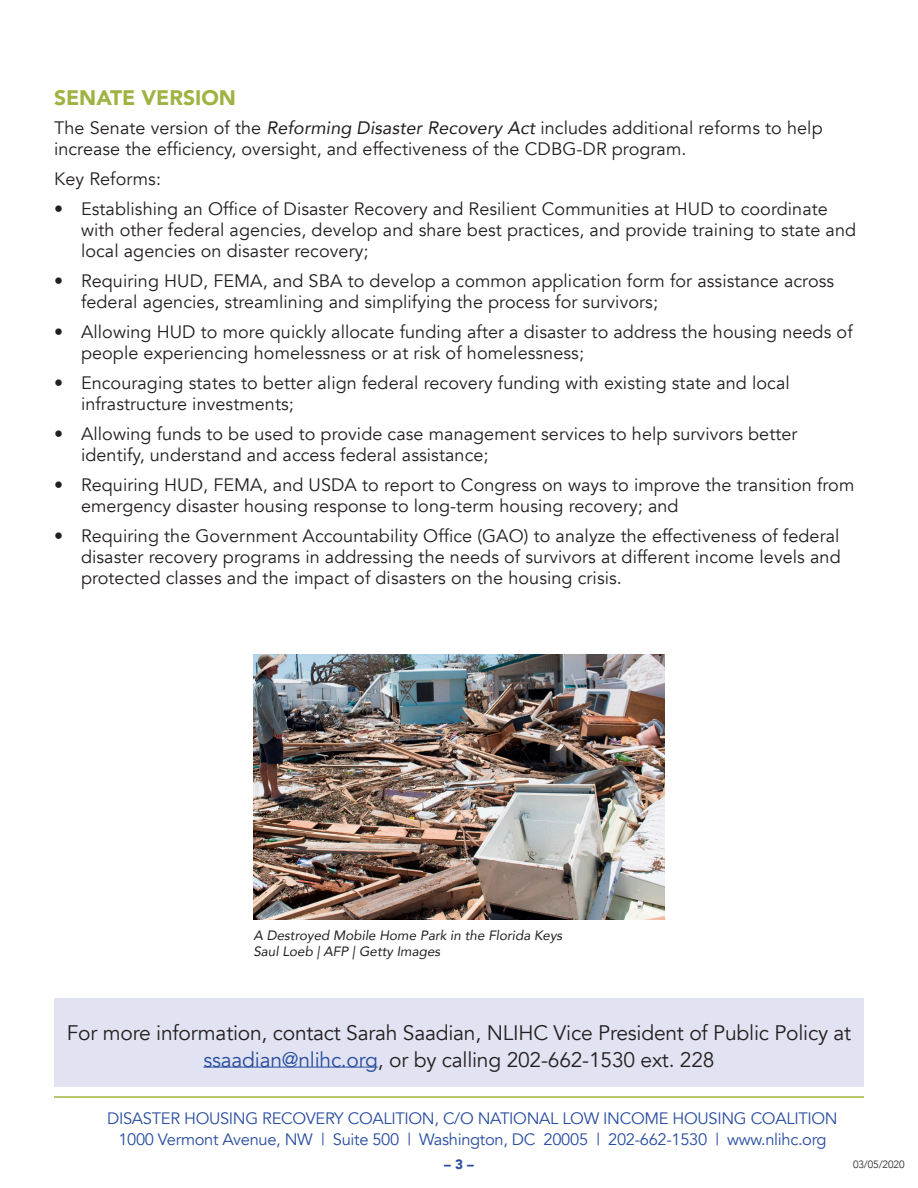
<style>
.page{position:relative;width:918px;height:1188px;background:#fff}
.page>*{position:absolute;margin:0;border:0;box-sizing:border-box;transform-origin:0 0}
.t1{font:21px/27px "Avenir";letter-spacing:-.01em;color:#231f20;text-align:center}
.Heading_2{font:900 21px "Avenir";color:#9fb343}
.t2{font:18px/21px "Avenir";letter-spacing:.005em;color:#231f20}
.t3{font:16.5px/21px "Avenir";letter-spacing:-.02em;color:#294da0;text-align:center}
.t4{font:italic 13.5px "Avenir";color:#231f20}
.t5{font:900 13.5px "Avenir";color:#294da0}
.t6{font:300 10.5px "Avenir";color:#231f20}
.s1{font-style:italic}
.s2{color:#294da0}
</style>
<div class="page">
<hr style="left:54px;top:1096px;width:810px;height:2px;background:#9fb343">
<div style="left:54px;top:999px;width:810px;height:88px;background:#e2e3f2"></div>
<hr style="left:203px;top:1067px;width:175px;height:1px;background:#294da0">
<img style="left:253px;top:654px;width:412px;height:266px">
<p class="Heading_2" style="left:54px;top:80px;width:184px">SENATE VERSION</p>
<p class="t2" style="left:54px;top:117px;width:770px">The Senate version of the <span class="s1">Reforming Disaster Recovery Act</span> includes additional reforms to help increase the efficiency, oversight, and effectiveness of the CDBG-DR program.</p>
<p class="t2" style="left:54px;top:168px;width:109px">Key Reforms:</p>
<p class="t2" style="left:81px;top:198px;width:777px;text-indent:-27px">• Establishing an Office of Disaster Recovery and Resilient Communities at HUD to coordinate with other federal agencies, develop and share best practices, and provide training to state and local agencies on disaster recovery;</p>
<p class="t2" style="left:81px;top:270px;width:755px;text-indent:-27px">• Requiring HUD, FEMA, and SBA to develop a common application form for assistance across federal agencies, streamlining and simplifying the process for survivors;</p>
<p class="t2" style="left:81px;top:321px;width:773px;text-indent:-27px">• Allowing HUD to more quickly allocate funding after a disaster to address the housing needs of people experiencing homelessness or at risk of homelessness;</p>
<p class="t2" style="left:81px;top:372px;width:710px;text-indent:-27px">• Encouraging states to better align federal recovery funding with existing state and local infrastructure investments;</p>
<p class="t2" style="left:81px;top:423px;width:718px;text-indent:-27px">• Allowing funds to be used to provide case management services to help survivors better identify, understand and access federal assistance;</p>
<p class="t2" style="left:81px;top:474px;width:775px;text-indent:-27px">• Requiring HUD, FEMA, and USDA to report to Congress on ways to improve the transition from emergency disaster housing response to long-term housing recovery; and</p>
<p class="t2" style="left:81px;top:525px;width:761px;text-align:justify;text-indent:-27px">• Requiring the Government Accountability Office (GAO) to analyze the effectiveness of federal disaster recovery programs in addressing the needs of survivors at different income levels and protected classes and the impact of disasters on the housing crisis.</p>
<p class="t4" style="left:253px;top:927px;width:310px">A Destroyed Mobile Home Park in the Florida Keys</p>
<p class="t4" style="left:253px;top:943px;width:188px">Saul Loeb | AFP | Getty Images</p>
<p class="t1" style="left:67px;top:1019px;width:786px">For more information, contact Sarah Saadian, NLIHC Vice President of Public Policy at <span class="s2">ssaadian@nlihc.org</span>, or by calling 202-662-1530 ext. 228</p>
<p class="t3" style="left:107px;top:1108px;width:732px">DISASTER HOUSING RECOVERY COALITION, C/O NATIONAL LOW INCOME HOUSING COALITION<br>1000 Vermont Avenue, NW | Suite 500 | Washington, DC 20005 | 202-662-1530 | www.nlihc.org</p>
<p class="t5" style="left:444px;top:1153px;width:31px">– 3 –</p>
<p class="t6" style="left:853px;top:1158px;width:53px">03/05/2020</p>
</div>
